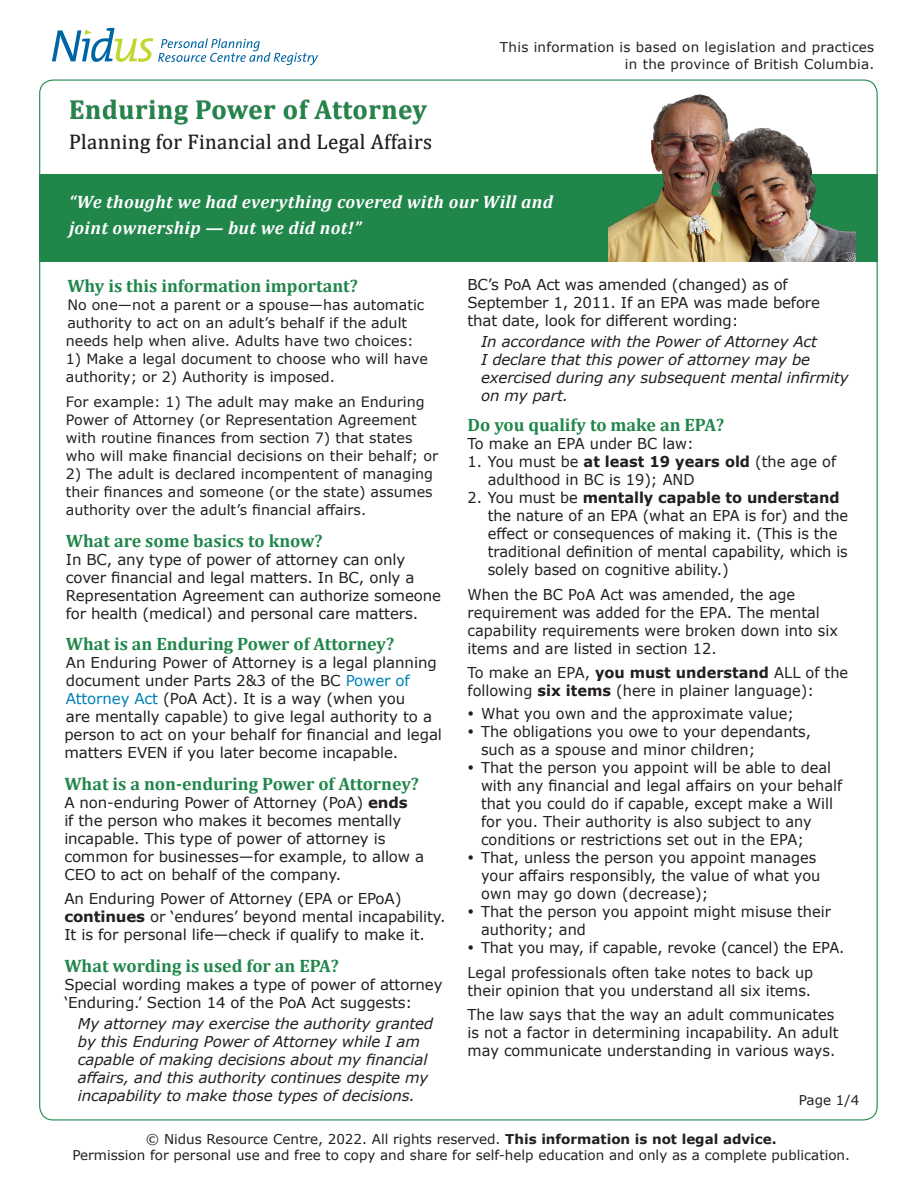
<style>
.page{position:relative;width:918px;height:1188px;background:#fff}
.page>*{position:absolute;margin:0;border:0;box-sizing:border-box;transform-origin:0 0}
.t1{font:700 27px "Cambria";letter-spacing:.02em;color:#20864a}
.Subtitle{font:21px "Cambria";letter-spacing:.015em;color:#231f20}
.Subheadings{font:700 18px "Cambria";color:#20864a}
.t2{font:italic 700 18px/25.5px "Cambria";letter-spacing:.02em;color:#fff}
.Subheading{font:700 18px "Cambria";color:#20864a}
.t3{font:15px/18px "Verdana";letter-spacing:-.005em;color:#231f20}
.t4{font:italic 15px/18px "Verdana";letter-spacing:-.01em;color:#231f20}
.Body{font:14.25px/18px "Verdana";color:#231f20}
.t5{font:13.5px/16.5px "Verdana";color:#231f20;text-align:center}
.t6{font:13.5px/16.5px "Verdana";letter-spacing:.02em;color:#231f20;text-align:right}
.s1{color:#0080b6}
.s2{font-weight:700}
</style>
<div class="page">
<div style="left:39px;top:174px;width:839px;height:87px;background:#20864a"></div>
<svg style="left:52px;top:28px;width:266px;height:37px"></svg>
<img style="left:608px;top:94px;width:248px;height:167px">
<div style="left:70px;top:100px;width:361px;height:53px;background:#231f20;opacity:.43"></div>
<p class="t1" style="left:69px;top:90px;width:359px">Enduring Power of Attorney</p>
<p class="Subtitle" style="left:69px;top:129px;width:365px">Planning for Financial and Legal Affairs</p>
<p class="t6" style="left:500px;top:39px;width:376px">This information is based on legislation and practices in the province of British Columbia.</p>
<p class="t2" style="left:69px;top:189px;width:486px">“We thought we had everything covered with our Will and joint ownership — but we did not!”</p>
<p class="Subheading" style="left:67px;top:274px;width:292px">Why is this information important?</p>
<p class="Body" style="left:66px;top:296px;width:360px">No one—not a parent or a spouse—has automatic authority to act on an adult’s behalf if the adult needs help when alive. Adults have two choices:</p>
<p class="Body" style="left:66px;top:350px;width:364px">1) Make a legal document to choose who will have authority; or 2) Authority is imposed.</p>
<p class="Body" style="left:66px;top:393px;width:374px">For example: 1) The adult may make an Enduring Power of Attorney (or Representation Agreement with routine finances from section 7) that states who will make financial decisions on their behalf; or</p>
<p class="Body" style="left:66px;top:465px;width:369px;text-align:justify">2) The adult is declared incompentent of managing their finances and someone (or the state) assumes authority over the adult’s financial affairs.</p>
<p class="Subheadings" style="left:66px;top:528px;width:258px">What are some basics to know?</p>
<p class="t3" style="left:66px;top:550px;width:377px">In BC, any type of power of attorney can only cover financial and legal matters. In BC, only a Representation Agreement can authorize someone for health (medical) and personal care matters.</p>
<p class="Subheadings" style="left:66px;top:631px;width:330px">What is an Enduring Power of Attorney?</p>
<p class="t3" style="left:64px;top:654px;width:379px">An Enduring Power of Attorney is a legal planning document under Parts 2&amp;3 of the BC <span class="s1">Power of Attorney Act</span> (PoA Act). It is a way (when you<br>are mentally capable) to give legal authority to a person to act on your behalf for financial and legal matters EVEN if you later become incapable.</p>
<p class="Subheadings" style="left:64px;top:771px;width:356px">What is a non-enduring Power of Attorney?</p>
<p class="t3" style="left:64px;top:793px;width:361px">A non-enduring Power of Attorney (PoA) <span class="s2">ends<br></span>if the person who makes it becomes mentally incapable. This type of power of attorney is common for businesses—for example, to allow a CEO to act on behalf of the company.</p>
<p class="t3" style="left:64px;top:890px;width:383px">An Enduring Power of Attorney (EPA or EPoA) <span class="s2">continues</span> or ‘endures’ beyond mental incapability.<br>It is for personal life—check if qualify to make it.</p>
<p class="Subheadings" style="left:64px;top:953px;width:276px">What wording is used for an EPA?</p>
<p class="t3" style="left:64px;top:975px;width:380px">Special wording makes a type of power of attorney ‘Enduring.’ Section 14 of the PoA Act suggests:</p>
<p class="t4" style="left:78px;top:1015px;width:357px">My attorney may exercise the authority granted by this Enduring Power of Attorney while I am capable of making decisions about my financial affairs, and this authority continues despite my incapability to make those types of decisions.</p>
<p class="t3" style="left:468px;top:275px;width:354px">BC’s PoA Act was amended (changed) as of<br>September 1, 2011. If an EPA was made before that date, look for different wording:</p>
<p class="t4" style="left:481px;top:333px;width:369px">In accordance with the Power of Attorney Act<br>I declare that this power of attorney may be exercised during any subsequent mental infirmity on my part.</p>
<p class="Subheadings" style="left:468px;top:412px;width:258px">Do you qualify to make an EPA?</p>
<p class="t3" style="left:468px;top:434px;width:228px">To make an EPA under BC law:</p>
<p class="t3" style="left:488px;top:452px;width:350px;text-indent:-20px">1. You must be <span class="s2">at least 19 years old</span> (the age of adulthood in BC is 19); AND</p>
<p class="t3" style="left:488px;top:488px;width:362px;text-indent:-20px">2. You must be <span class="s2">mentally capable to understand </span>the nature of an EPA (what an EPA is for) and the effect or consequences of making it. (This is the traditional definition of mental capability, which is solely based on cognitive ability.)</p>
<p class="t3" style="left:468px;top:585px;width:372px">When the BC PoA Act was amended, the age requirement was added for the EPA. The mental capability requirements were broken down into six items and are listed in section 12.</p>
<p class="t3" style="left:468px;top:664px;width:382px">To make an EPA, <span class="s2">you must understand</span> ALL of the following <span class="s2">six items</span> (here in plainer language):</p>
<p class="t3" style="left:481px;top:704px;width:315px">What you own and the approximate value;</p>
<p class="t3" style="left:481px;top:722px;width:332px">The obligations you owe to your dependants, such as a spouse and minor children;</p>
<p class="t3" style="left:481px;top:758px;width:363px">That the person you appoint will be able to deal with any financial and legal affairs on your behalf that you could do if capable, except make a Will for you. Their authority is also subject to any conditions or restrictions set out in the EPA;</p>
<p class="t3" style="left:481px;top:848px;width:341px">That, unless the person you appoint manages your affairs responsibly, the value of what you own may go down (decrease);</p>
<p class="t3" style="left:481px;top:902px;width:351px">That the person you appoint might misuse their authority; and</p>
<p class="t3" style="left:481px;top:938px;width:365px">That you may, if capable, revoke (cancel) the EPA.</p>
<p class="t3" style="left:468px;top:963px;width:347px">Legal professionals often take notes to back up their opinion that you understand all six items.</p>
<p class="t3" style="left:468px;top:1006px;width:372px">The law says that the way an adult communicates is not a factor in determining incapability. An adult may communicate understanding in various ways.</p>
<p class="t5" style="left:799px;top:1092px;width:62px">Page 1/4</p>
<p class="t5" style="left:72px;top:1131px;width:779px">© Nidus Resource Centre, 2022. All rights reserved. <span class="s2">This information is not legal advice.<br></span>Permission for personal use and free to copy and share for self-help education and only as a complete publication.</p>
</div>
